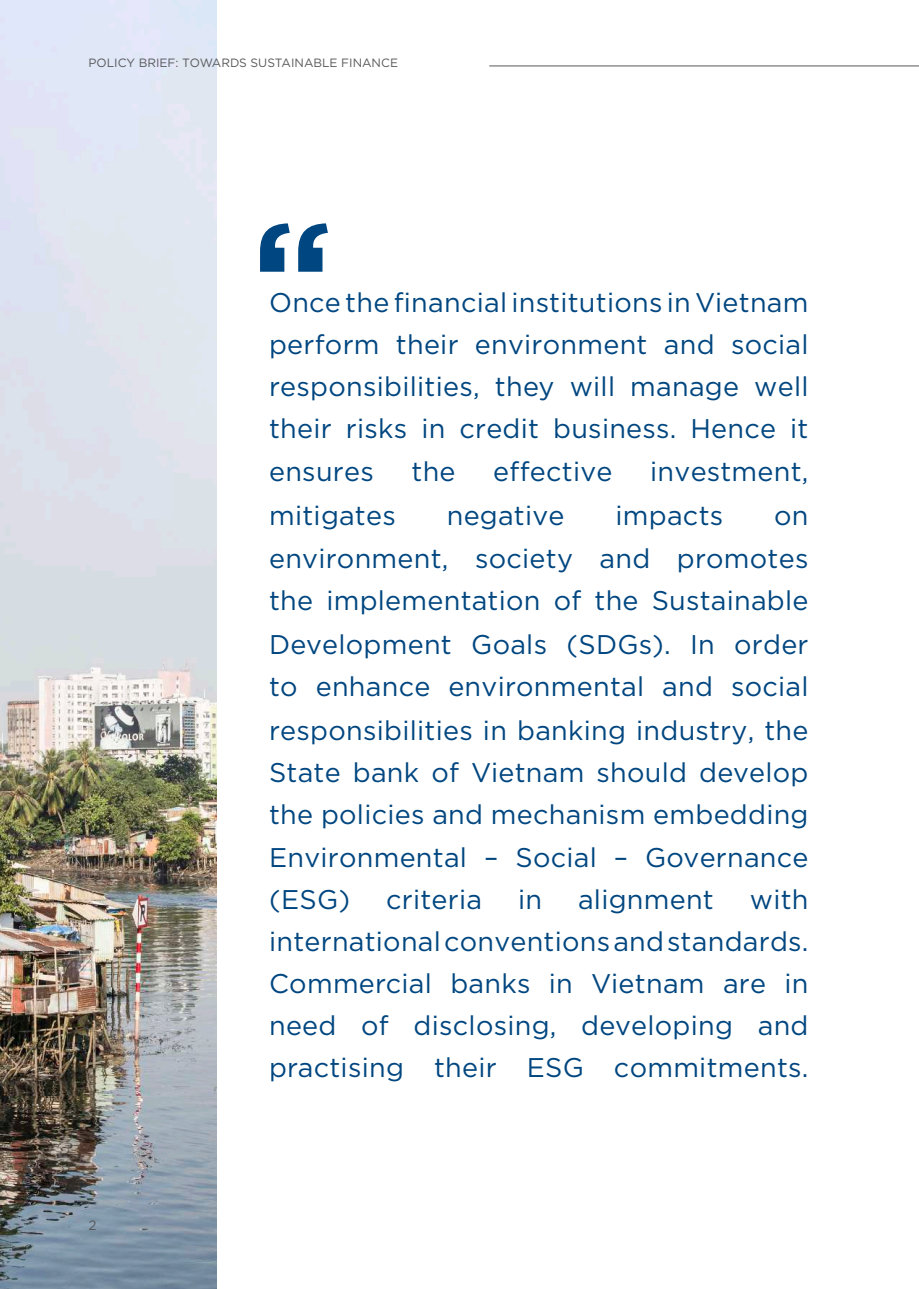
<style>
.page{position:relative;width:919px;height:1289px;background:#fff}
.page>*{position:absolute;margin:0;border:0;box-sizing:border-box;transform-origin:0 0}
.t1{font:700 150px "SVN Gotham";color:#004680}
.t2{font:27px/42.6px "SVN Gotham";letter-spacing:.01em;color:#004680;text-align:justify}
.t3{font:13.5px "SVN Gotham";color:#57585a}
.t4{font:12px "SVN Gotham";color:#57585a}
</style>
<div class="page">
<img style="left:0;top:0;width:216px;height:1288px">
<hr style="left:489px;top:66px;width:429px;height:1px;background:#57585a">
<p class="t4" style="left:89px;top:54px;width:311px">POLICY BRIEF: TOWARDS SUSTAINABLE FINANCE</p>
<h1 class="t1" style="left:251px;top:154px;width:82px">“</h1>
<p class="t2" style="left:269px;top:279px;width:541px">Once the financial institutions in Vietnam perform their environment and social responsibilities, they will manage well their risks in credit business. Hence it ensures</p>
<p class="t2" style="left:411px;top:448px;width:46px">the</p>
<p class="t2" style="left:493px;top:448px;width:121px">effective</p>
<p class="t2" style="left:650px;top:448px;width:160px">investment,</p>
<p class="t3" style="left:89px;top:1215px;width:10px">2</p>
<p class="t2" style="left:269px;top:492px;width:128px">mitigates</p>
<p class="t2" style="left:446px;top:492px;width:119px">negative</p>
<p class="t2" style="left:615px;top:492px;width:109px">impacts</p>
<p class="t2" style="left:269px;top:492px;width:541px;text-indent:505px">on environment, society and promotes the implementation of the Sustainable Development Goals (SDGs). In order to enhance environmental and social responsibilities in banking industry, the State bank of Vietnam should develop the policies and mechanism embedding Environmental – Social – Governance (ESG)</p>
<p class="t2" style="left:269px;top:876px;width:541px;line-height:42px;text-indent:480px">with international conventions and standards.<br>Commercial banks in Vietnam are in need of disclosing, developing and practising their ESG commitments.</p>
<p class="t2" style="left:386px;top:876px;width:97px">criteria</p>
<p class="t2" style="left:518px;top:876px;width:26px">in</p>
<p class="t2" style="left:578px;top:876px;width:137px">alignment</p>
</div>
